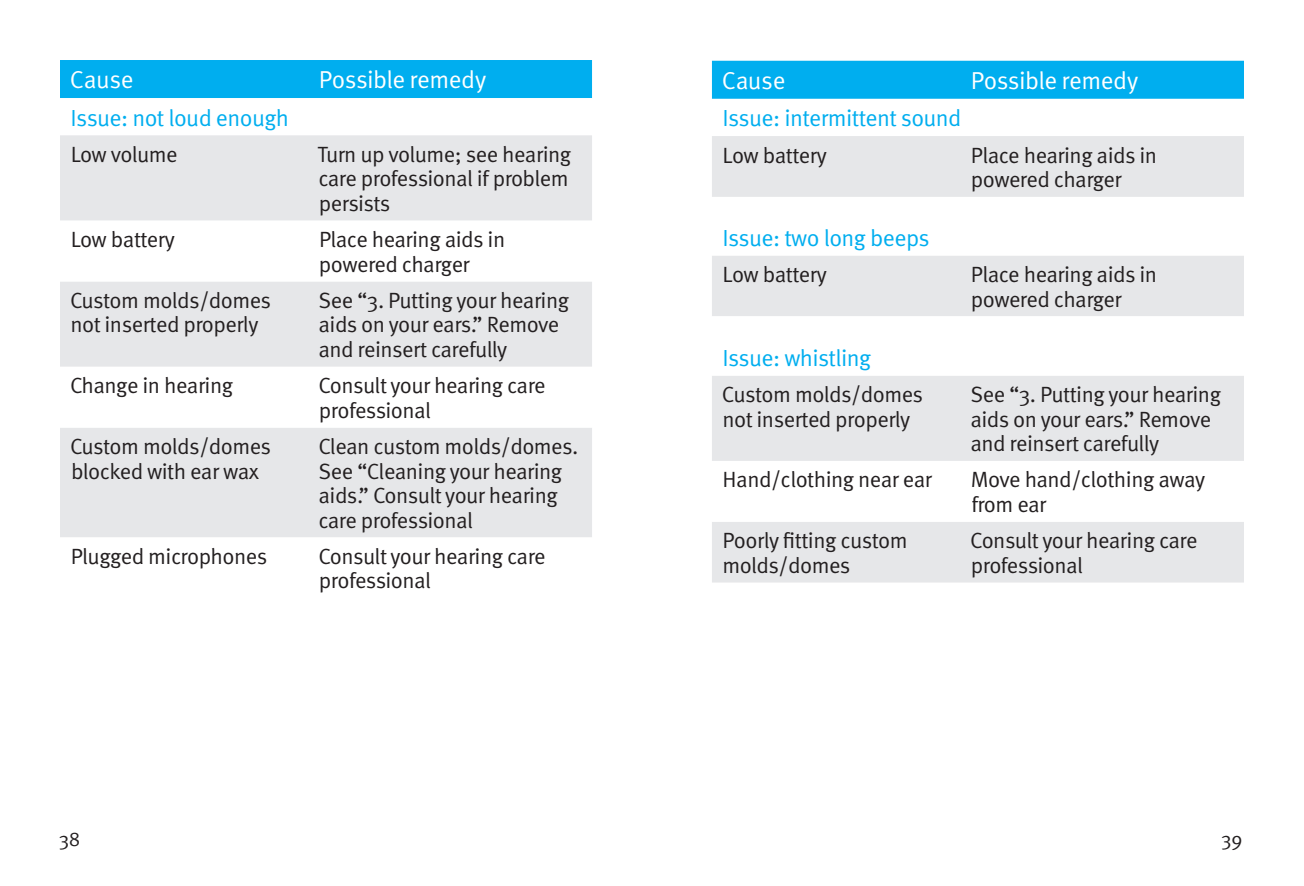
<style>
.page{position:relative;width:1304px;height:886px;background:#fff}
.page>*{position:absolute;margin:0;border:0;box-sizing:border-box;transform-origin:0 0}
.TSG_chart_header{font:24.5px "Meta OT Norm";letter-spacing:-.02em;color:#fff}
.troubleshooting_guid{font:23.25px "Meta OT Norm";letter-spacing:-.025em;color:#00aeef}
.troubleshooting_text{font:22px/24.5px "Meta OT Norm";letter-spacing:-.025em;color:#231f20}
.t1{font:20px "Meta OT Norm";color:#231f20}
</style>
<div class="page">
<div style="left:60px;top:60px;width:532px;height:38px;background:#00aeef"></div>
<div style="left:60px;top:135px;width:532px;height:86px;background:#e6e7e9"></div>
<svg style="left:60px;top:282px;width:532px;height:255px;fill:#e6e7e9"></svg>
<div style="left:712px;top:61px;width:532px;height:38px;background:#00aeef"></div>
<svg style="left:712px;top:136px;width:532px;height:446px;background:#e9eaec"></svg>
<svg style="left:712px;top:218px;width:532px;height:304px"></svg>
<p class="TSG_chart_header" style="left:70px;top:65px;width:65px">Cause</p>
<p class="TSG_chart_header" style="left:319px;top:65px;width:169px">Possible remedy</p>
<p class="troubleshooting_guid" style="left:71px;top:103px;width:220px">Issue: not loud enough</p>
<p class="troubleshooting_text" style="left:71px;top:142px;width:108px">Low volume</p>
<p class="troubleshooting_text" style="left:317px;top:142px;width:255px;text-align:justify">Turn up volume; see hearing care professional if problem persists</p>
<p class="troubleshooting_text" style="left:71px;top:227px;width:106px">Low battery</p>
<p class="troubleshooting_text" style="left:319px;top:227px;width:188px">Place hearing aids in powered charger</p>
<p class="troubleshooting_text" style="left:70px;top:288px;width:203px">Custom molds/domes not inserted properly</p>
<p class="troubleshooting_text" style="left:318px;top:288px;width:252px">See “3. Putting your hearing aids on your ears.” Remove and reinsert carefully</p>
<p class="troubleshooting_text" style="left:70px;top:374px;width:165px">Change in hearing</p>
<p class="troubleshooting_text" style="left:318px;top:374px;width:229px">Consult your hearing care professional</p>
<p class="troubleshooting_text" style="left:70px;top:434px;width:203px">Custom molds/domes blocked with ear wax</p>
<p class="troubleshooting_text" style="left:318px;top:434px;width:262px">Clean custom molds/domes.<br>See “Cleaning your hearing aids.” Consult your hearing care professional</p>
<p class="troubleshooting_text" style="left:71px;top:544px;width:198px">Plugged microphones</p>
<p class="troubleshooting_text" style="left:318px;top:544px;width:229px">Consult your hearing care professional</p>
<p class="TSG_chart_header" style="left:722px;top:66px;width:65px">Cause</p>
<p class="TSG_chart_header" style="left:971px;top:66px;width:169px">Possible remedy</p>
<p class="troubleshooting_guid" style="left:722px;top:104px;width:240px">Issue: intermittent sound</p>
<p class="troubleshooting_text" style="left:723px;top:143px;width:106px">Low battery</p>
<p class="troubleshooting_text" style="left:971px;top:143px;width:188px">Place hearing aids in powered charger</p>
<p class="troubleshooting_guid" style="left:722px;top:224px;width:209px">Issue: two long beeps</p>
<p class="troubleshooting_text" style="left:723px;top:262px;width:106px">Low battery</p>
<p class="troubleshooting_text" style="left:971px;top:262px;width:188px">Place hearing aids in powered charger</p>
<p class="troubleshooting_guid" style="left:722px;top:344px;width:150px">Issue: whistling</p>
<p class="troubleshooting_text" style="left:722px;top:382px;width:203px">Custom molds/domes not inserted properly</p>
<p class="troubleshooting_text" style="left:970px;top:382px;width:252px">See “3. Putting your hearing aids on your ears.” Remove and reinsert carefully</p>
<p class="troubleshooting_text" style="left:723px;top:468px;width:211px">Hand/clothing near ear</p>
<p class="troubleshooting_text" style="left:971px;top:468px;width:236px">Move hand/clothing away from ear</p>
<p class="troubleshooting_text" style="left:722px;top:529px;width:187px">Poorly fitting custom molds/domes</p>
<p class="troubleshooting_text" style="left:970px;top:529px;width:229px">Consult your hearing care professional</p>
<p class="t1" style="left:59px;top:827px;width:23px">38</p>
<p class="t1" style="left:1221px;top:827px;width:23px">39</p>
</div>
